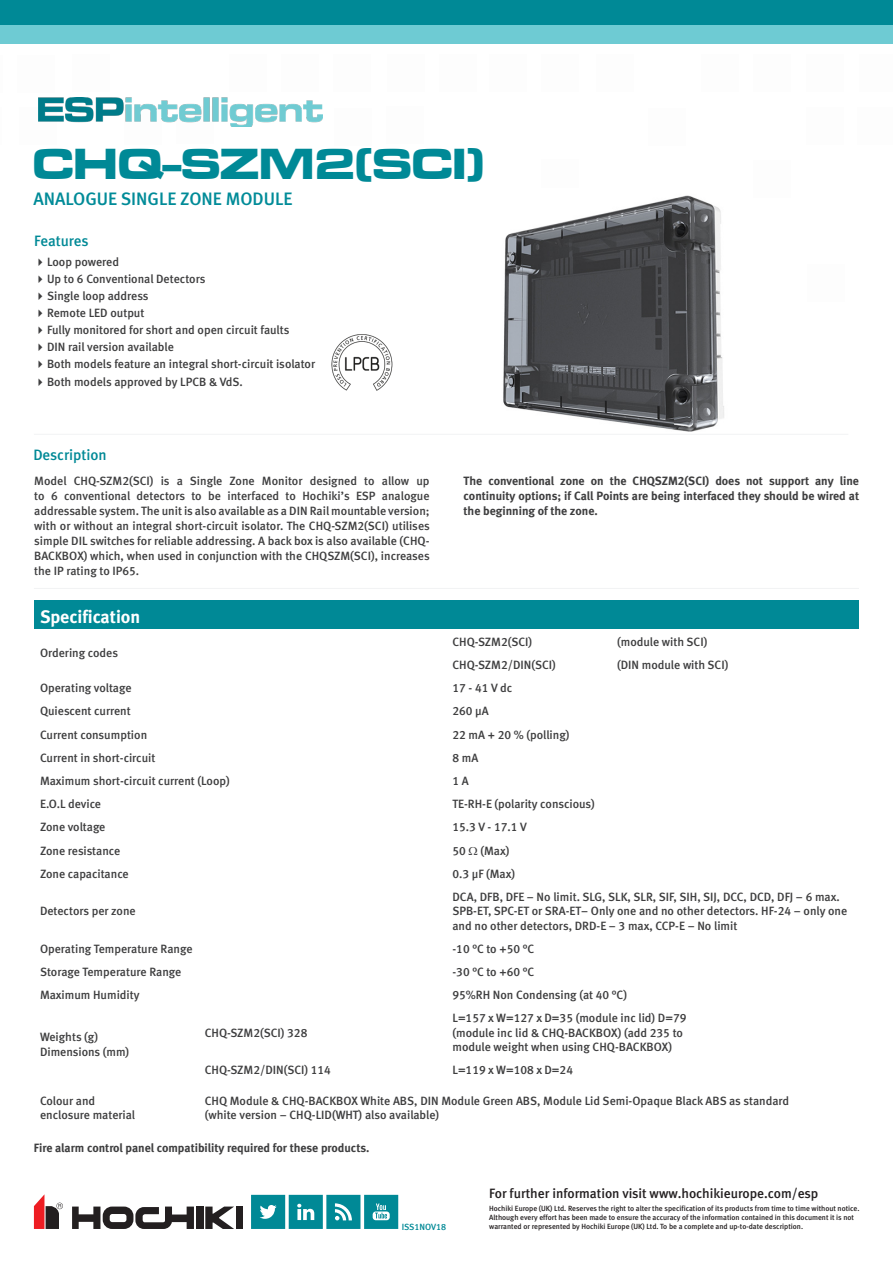
<style>
.page{position:relative;width:893px;height:1263px;background:#fff}
.page>*{position:absolute;margin:0;border:0;box-sizing:border-box;transform-origin:0 0}
.t1{font:45px "Microgramma D Bold Exte";color:#008996}
.Product_description{font:18px "Meta Medium CELF";color:#008b98}
.t2{font:18px "Meta Bold CE Lf";color:#fff}
.t3{font:15px "Meta Medium CELF";letter-spacing:-.005em;color:#008996}
.t4{font:13.5px "Meta Medium CELF";color:#231f20}
.t5{font:12px/15px "Meta Medium CELF";color:#3e3e3f}
.t6{font:12px/15px "Meta Bold CE Lf";color:#3e3e3f;text-align:justify}
.t7{font:9px "Meta Medium CELF";color:#008996}
.t8{font:7.5px "Meta Medium CE";color:#231f20}
</style>
<div class="page">
<hr style="left:0;top:108px;width:2px;height:37px;background:#040503">
<hr style="left:0;top:56px;width:3px;height:37px;background:#040503">
<div style="left:0;top:25px;width:893px;height:18px;background:#6ecbd3"></div>
<div style="left:0;top:0;width:893px;height:25px;background:#008996"></div>
<svg style="left:251px;top:1195px;width:147px;height:34px;background:#2f9ea9"></svg>
<svg style="left:34px;top:1194px;width:29px;height:35px"></svg>
<svg style="left:72px;top:1206px;width:122px;height:23px"></svg>
<div style="left:196px;top:1206px;width:7px;height:23px;background:#231f20"></div>
<svg style="left:205px;top:1206px;width:29px;height:23px"></svg>
<div style="left:236px;top:1206px;width:7px;height:23px;background:#231f20"></div>
<hr style="left:34px;top:434px;width:814px;height:1px;background:#f2f3f4">
<hr style="left:34px;top:588px;width:825px;height:1px;background:#f2f3f4">
<img style="left:503px;top:195px;width:221px;height:236px">
<img style="left:38px;top:98px;width:284px;height:29px">
<div style="left:34px;top:600px;width:825px;height:29px;background:#008996"></div>
<img style="left:331px;top:334px;width:62px;height:57px">
<p class="t1" style="left:33px;top:133px;width:453px">CHQ-SZM2(SCI)</p>
<p class="Product_description" style="left:34px;top:187px;width:260px">ANALOGUE SINGLE ZONE MODULE</p>
<p class="t3" style="left:34px;top:232px;width:56px">Features</p>
<p class="t5" style="left:47px;top:254px;width:74px">Loop powered</p>
<p class="t5" style="left:47px;top:271px;width:160px">Up to 6 Conventional Detectors</p>
<p class="t5" style="left:47px;top:288px;width:103px">Single loop address</p>
<p class="t5" style="left:47px;top:305px;width:99px">Remote LED output</p>
<p class="t5" style="left:47px;top:323px;width:244px">Fully monitored for short and open circuit faults</p>
<p class="t5" style="left:47px;top:340px;width:128px">DIN rail version available</p>
<p class="t5" style="left:47px;top:357px;width:270px">Both models feature an integral short-circuit isolator</p>
<p class="t5" style="left:47px;top:374px;width:197px">Both models approved by LPCB &amp; VdS.</p>
<p class="t3" style="left:33px;top:445px;width:75px">Description</p>
<p class="t5" style="left:34px;top:473px;width:397px;text-align:justify">Model CHQ-SZM2(SCI) is a Single Zone Monitor designed to allow up to 6 conventional detectors to be interfaced to Hochiki’s ESP analogue addressable system. The unit is also available as a DIN Rail mountable version; with or without an integral short-circuit isolator. The CHQ-SZM2(SCI) utilises simple DIL switches for reliable addressing. A back box is also available (CHQ-BACKBOX) which, when used in conjunction with the CHQSZM(SCI), increases the IP rating to IP65.</p>
<p class="t6" style="left:464px;top:473px;width:397px">The conventional zone on the CHQSZM2(SCI) does not support any line continuity options; if Call Points are being interfaced they should be wired at the beginning of the zone.</p>
<p class="t2" style="left:40px;top:605px;width:102px">Specification</p>
<p class="t5" style="left:40px;top:646px;width:80px">Ordering codes</p>
<p class="t5" style="left:452px;top:634px;width:81px">CHQ-SZM2(SCI)</p>
<p class="t5" style="left:617px;top:634px;width:92px">(module with SCI)</p>
<p class="t5" style="left:452px;top:657px;width:105px">CHQ-SZM2/DIN(SCI)</p>
<p class="t5" style="left:617px;top:657px;width:113px">(DIN module with SCI)</p>
<p class="t5" style="left:40px;top:681px;width:93px">Operating voltage</p>
<p class="t5" style="left:452px;top:681px;width:61px">17-41Vdc</p>
<p class="t5" style="left:40px;top:704px;width:92px">Quiescent current</p>
<p class="t5" style="left:452px;top:704px;width:38px">260 μA</p>
<p class="t5" style="left:40px;top:727px;width:109px">Current consumption</p>
<p class="t5" style="left:452px;top:727px;width:118px">22 mA + 20 % (polling)</p>
<p class="t5" style="left:40px;top:750px;width:117px">Current in short-circuit</p>
<p class="t5" style="left:452px;top:750px;width:27px">8 mA</p>
<p class="t5" style="left:40px;top:773px;width:191px">Maximum short-circuit current (Loop)</p>
<p class="t5" style="left:452px;top:773px;width:18px">1A</p>
<p class="t5" style="left:40px;top:796px;width:63px">E.O.L device</p>
<p class="t5" style="left:452px;top:796px;width:144px">TE-RH-E (polarity conscious)</p>
<p class="t5" style="left:40px;top:820px;width:67px">Zone voltage</p>
<p class="t5" style="left:452px;top:820px;width:76px">15.3 V - 17.1 V</p>
<p class="t5" style="left:40px;top:843px;width:82px">Zone resistance</p>
<p class="t5" style="left:452px;top:843px;width:58px">50 (Max)</p>
<p class="t5" style="left:40px;top:866px;width:90px">Zone capacitance</p>
<p class="t5" style="left:452px;top:866px;width:64px">0.3 μF (Max)</p>
<p class="t5" style="left:40px;top:904px;width:97px">Detectors per zone</p>
<p class="t5" style="left:452px;top:890px;width:396px;line-height:14.4px">DCA, DFB, DFE – No limit. SLG, SLK, SLR, SIF, SIH, SIJ, DCC, DCD, DFJ – 6 max.<br>SPB-ET, SPC-ET or SRA-ET– Only one and no other detectors. HF-24 – only one and no other detectors, DRD-E – 3 max, CCP-E – No limit</p>
<p class="t5" style="left:40px;top:941px;width:154px">Operating Temperature Range</p>
<p class="t5" style="left:452px;top:941px;width:83px">-10 °C to +50 °C</p>
<p class="t5" style="left:40px;top:964px;width:143px">Storage Temperature Range</p>
<p class="t5" style="left:452px;top:964px;width:83px">-30 °C to +60 °C</p>
<p class="t5" style="left:40px;top:988px;width:101px">Maximum Humidity</p>
<p class="t5" style="left:452px;top:988px;width:176px">95%RH Non Condensing (at 40 °C)</p>
<p class="t5" style="left:40px;top:1030px;width:59px">Weights (g)</p>
<p class="t5" style="left:40px;top:1044px;width:91px">Dimensions (mm)</p>
<p class="t5" style="left:452px;top:1011px;width:236px">L=157 x W=127 x D=35 (module inc lid) D=79</p>
<p class="t5" style="left:452px;top:1025px;width:232px">(module inc lid &amp; CHQ-BACKBOX) (add 235 to</p>
<p class="t5" style="left:452px;top:1040px;width:221px">module weight when using CHQ-BACKBOX)</p>
<p class="t5" style="left:205px;top:1025px;width:104px">CHQ-SZM2(SCI) 328</p>
<p class="t5" style="left:205px;top:1063px;width:128px">CHQ-SZM2/DIN(SCI) 114</p>
<p class="t5" style="left:452px;top:1063px;width:122px">L=119 x W=108 x D=24</p>
<p class="t5" style="left:205px;top:1093px;width:586px;line-height:14.4px">CHQ Module &amp; CHQ-BACKBOX White ABS, DIN Module Green ABS, Module Lid Semi-Opaque Black ABS as standard (white version – CHQ-LID(WHT) also available)</p>
<p class="t6" style="left:34px;top:1140px;width:337px">Fire alarm control panel compatibility required for these products.</p>
<p class="t5" style="left:40px;top:1093px;width:57px">Colour and</p>
<p class="t5" style="left:40px;top:1108px;width:97px">enclosure material</p>
<p class="t7" style="left:402px;top:1221px;width:46px">ISS1NOV18</p>
<p class="t4" style="left:489px;top:1185px;width:331px">For further information visit www.hochikieurope.com/esp</p>
<p class="t8" style="left:489px;top:1204px;width:372px">Hochiki Europe (UK) Ltd. Reserves the right to alter the specification of its products from time to time without notice.</p>
<p class="t8" style="left:489px;top:1213px;width:366px">Although every effort has been made to ensure the accuracy of the information contained in this document it is not</p>
<p class="t8" style="left:489px;top:1222px;width:315px">warranted or represented by Hochiki Europe (UK) Ltd. To be a complete and up-to-date description.</p>
</div>
